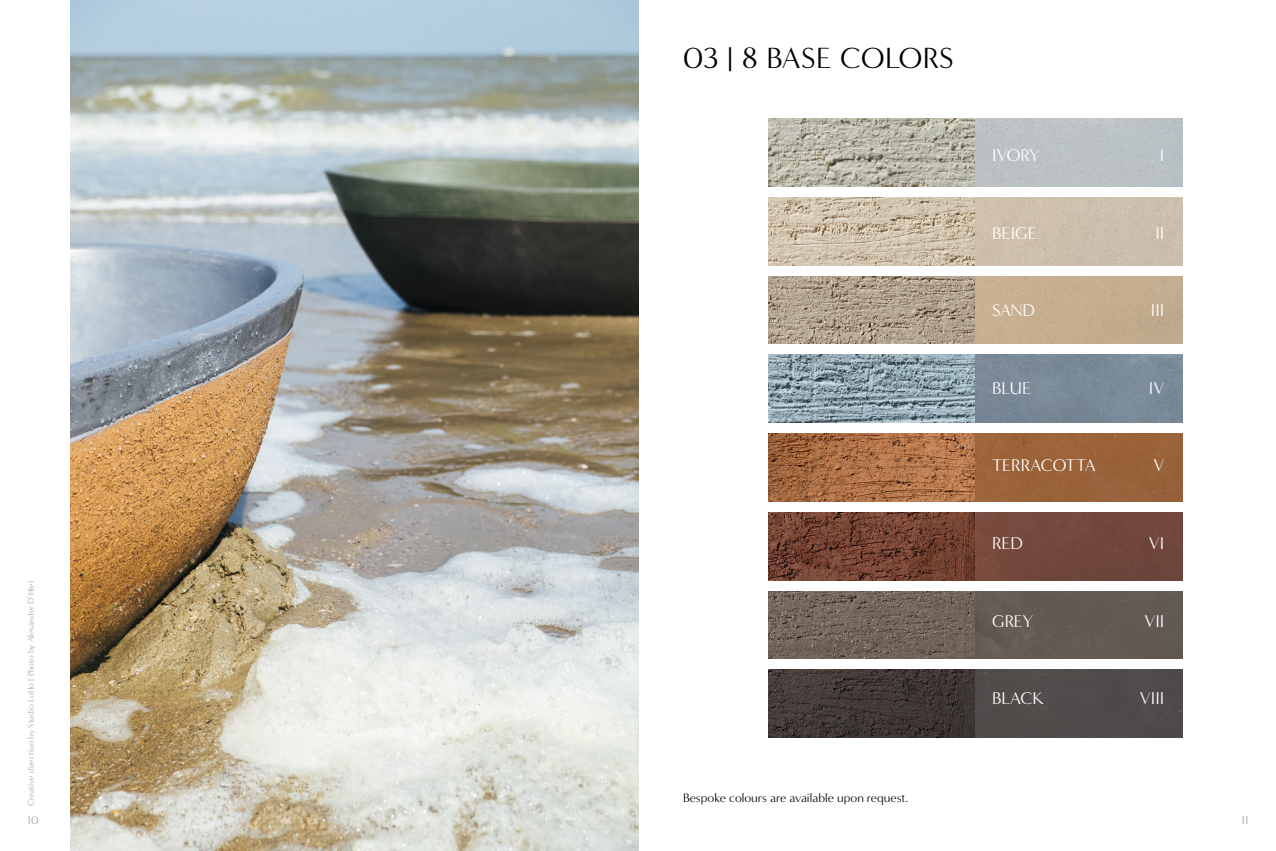
<style>
.page{position:relative;width:1276px;height:851px;background:#fff}
.page>*{position:absolute;margin:0;border:0;box-sizing:border-box;transform-origin:0 0}
.t1{font:30px "Minerva Modern";letter-spacing:.015em;color:#000}
.t2{font:17.5px "Minerva Modern";color:#fff}
.t3{font:12.5px "Minerva Modern";color:#000}
.t4{font:11.25px "Minerva Modern";color:#9ba7b3}
.t5{font:8.75px "Minerva Modern";color:#9ba7b3}
</style>
<div class="page">
<img style="left:71px;top:0;width:567px;height:850px">
<img style="left:768px;top:276px;width:414px;height:68px">
<img style="left:768px;top:119px;width:414px;height:67px">
<img style="left:768px;top:433px;width:414px;height:68px">
<img style="left:768px;top:512px;width:414px;height:68px">
<img style="left:768px;top:197px;width:414px;height:68px">
<img style="left:768px;top:591px;width:414px;height:67px">
<img style="left:768px;top:669px;width:414px;height:68px">
<img style="left:768px;top:355px;width:414px;height:67px">
<p class="t5" style="left:26px;top:805px;width:227px;rotate:-90deg">Creative direction by Studio LoHo | Photo by Alexander D’Hiet</p>
<h1 class="t1" style="left:683px;top:40px;width:272px">03 | 8 BASE COLORS</h1>
<p class="t3" style="left:683px;top:790px;width:227px">Bespoke colours are available upon request.</p>
<p class="t2" style="left:992px;top:145px;width:49px">IVORY</p>
<p class="t2" style="left:992px;top:223px;width:46px">BEIGE</p>
<p class="t2" style="left:992px;top:300px;width:44px">SAND</p>
<p class="t2" style="left:992px;top:378px;width:41px">BLUE</p>
<p class="t2" style="left:992px;top:455px;width:105px">TERRACOTTA</p>
<p class="t2" style="left:992px;top:533px;width:32px">RED</p>
<p class="t2" style="left:992px;top:610px;width:43px">GREY</p>
<p class="t2" style="left:992px;top:688px;width:53px">BLACK</p>
<p class="t2" style="left:1159px;top:145px;width:6px">I</p>
<p class="t2" style="left:1155px;top:223px;width:10px">II</p>
<p class="t2" style="left:1151px;top:300px;width:15px">III</p>
<p class="t2" style="left:1149px;top:378px;width:17px">IV</p>
<p class="t2" style="left:1153px;top:455px;width:12px">V</p>
<p class="t2" style="left:1149px;top:533px;width:17px">VI</p>
<p class="t2" style="left:1144px;top:610px;width:21px">VII</p>
<p class="t2" style="left:1140px;top:688px;width:26px">VIII</p>
<p class="t4" style="left:27px;top:813px;width:13px">10</p>
<p class="t4" style="left:1241px;top:813px;width:9px">11</p>
</div>
